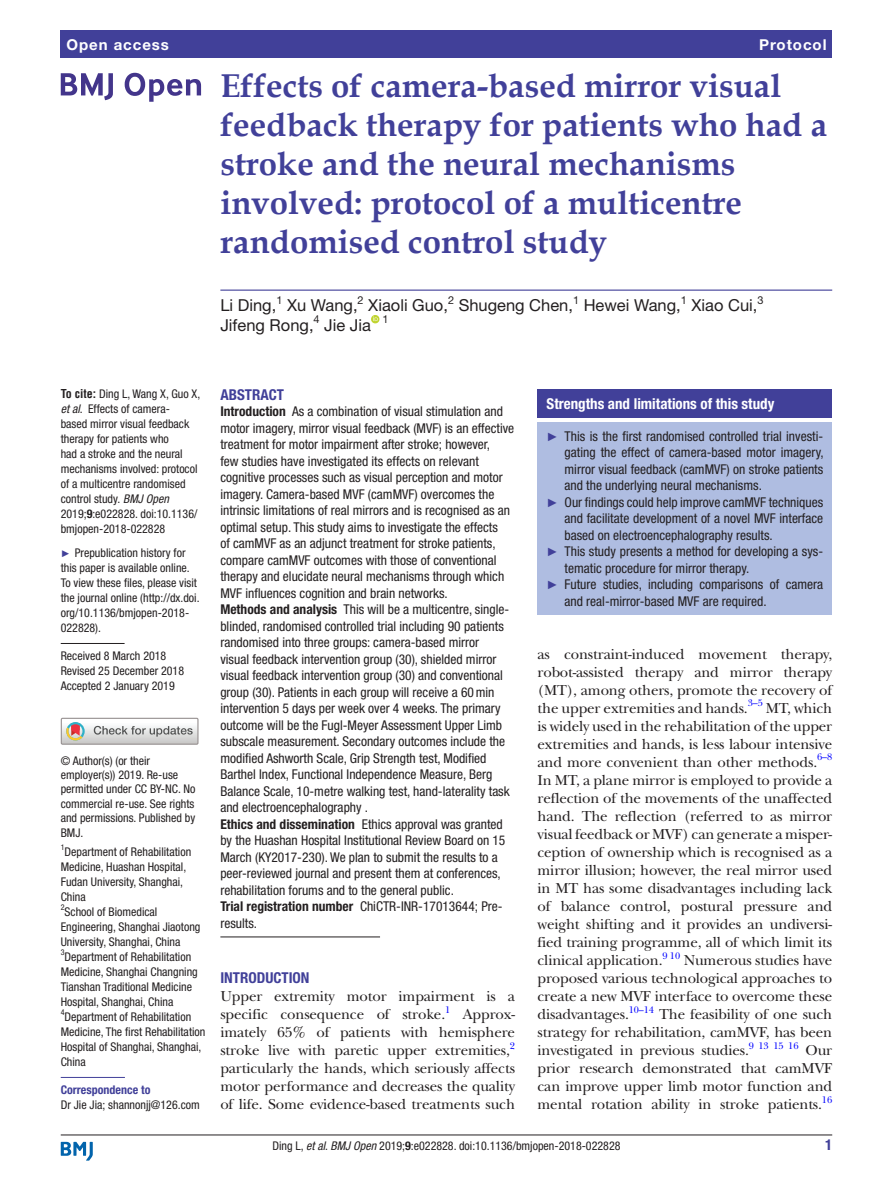
<style>
.page{position:relative;width:893px;height:1191px;background:#fff}
.page>*{position:absolute;margin:0;border:0;box-sizing:border-box;transform-origin:0 0}
.t1{font:700 33px/39px "Book Antiqua";color:#414099}
.t2{font:16.5px "Helvetica Neue LT Std";color:#231f20}
.t3{font:15px/18px "New Baskerville";letter-spacing:-.01em;color:#231f20;text-align:justify}
.t4{font:700 condensed 15px "Helvetica Neue LT Std";color:#fff}
.t5{font:700 condensed 15px "Helvetica Neue LT Std";color:#414099}
.t6{font:700 15px "Helvetica Neue LT Std";letter-spacing:.065em;color:#fff}
.t7{font:condensed 13.5px/16.5px "Helvetica Neue LT Std";color:#231f20}
.t8{font:condensed 12px/15px "Helvetica Neue LT Std";color:#231f20}
.t9{font:700 condensed 12px "Helvetica Neue LT Std";color:#414099}
.t10{font:10.95px "Helvetica Neue LT Std";color:#231f20}
.t11{font:9.9px "New Baskerville";letter-spacing:-.01em;color:#00f}
.t12{font:condensed 7.95px "Helvetica Neue LT Std";color:#231f20}
.s1{font-family:"Helvetica LT Std";font-weight:700}
.s2{font-style:italic}
.s3{font-weight:700}
.s4{font-family:"Arial";font-stretch:normal;font-size:9.75px;color:#414099}
.s5{font-family:"Arial";font-stretch:normal;font-size:12px;color:#414099}
</style>
<div class="page">
<hr style="left:61px;top:1134px;width:771px;height:1px;background:#231f20">
<svg style="left:61px;top:1141px;width:32px;height:19px"></svg>
<div style="left:61px;top:31px;width:771px;height:27px;background:#414099"></div>
<hr style="left:220px;top:289px;width:612px;height:2px;background:#414099">
<svg style="left:371px;top:315px;width:8px;height:8px"></svg>
<hr style="left:61px;top:643px;width:64px;height:1px;background:#231f20">
<hr style="left:61px;top:1077px;width:64px;height:1px;background:#414099">
<svg style="left:61px;top:73px;width:52px;height:27px"></svg>
<svg style="left:125px;top:73px;width:76px;height:29px"></svg>
<div style="left:61px;top:717px;width:138px;height:27px;border:1px solid #969090"></div>
<svg style="left:61px;top:718px;width:137px;height:26px"></svg>
<hr style="left:220px;top:936px;width:160px;height:1px;background:#231f20">
<div style="left:538px;top:389px;width:294px;height:29px;background:#414099"></div>
<div style="left:538px;top:422px;width:294px;height:192px;background:#afbde1"></div>
<p class="t6" style="left:66px;top:35px;width:104px">Open access</p>
<p class="t6" style="left:759px;top:35px;width:69px">Protocol</p>
<h1 class="t1" style="left:220px;top:66px;width:608px">Effects of camera-based mirror visual feedback therapy for patients who had a stroke and the neural mechanisms involved: protocol of a multicentre randomised control study</h1>
<p class="t2" style="left:220px;top:296px;width:57px">Li Ding,</p>
<p class="t10" style="left:276px;top:293px;width:8px">1</p>
<p class="t2" style="left:287px;top:296px;width:72px">Xu Wang,</p>
<p class="t10" style="left:358px;top:293px;width:8px">2</p>
<p class="t2" style="left:368px;top:296px;width:81px">Xiaoli Guo,</p>
<p class="t10" style="left:448px;top:293px;width:8px">2</p>
<p class="t2" style="left:459px;top:296px;width:116px">Shugeng Chen,</p>
<p class="t10" style="left:573px;top:293px;width:8px">1</p>
<p class="t2" style="left:584px;top:296px;width:99px">Hewei Wang,</p>
<p class="t10" style="left:681px;top:293px;width:8px">1</p>
<p class="t2" style="left:691px;top:296px;width:67px">Xiao Cui,</p>
<p class="t10" style="left:757px;top:293px;width:8px">3</p>
<p class="t2" style="left:220px;top:315px;width:95px">Jifeng Rong,</p>
<p class="t10" style="left:314px;top:313px;width:8px">4</p>
<p class="t2" style="left:324px;top:315px;width:48px">Jie Jia</p>
<p class="t10" style="left:382px;top:313px;width:8px">1</p>
<p class="t8" style="left:61px;top:386px;width:141px"><span class="s1">To cite:</span> Ding L, Wang X, Guo X, <span class="s2">et al</span>. Effects of camera-<br>based mirror visual feedback therapy for patients who<br>had a stroke and the neural mechanisms involved: protocol of a multicentre randomised control study. <span class="s2">BMJ Open<br></span>2019;<span class="s3">9</span>:e022828. doi:10.1136/ bmjopen-2018-022828</p>
<p class="t8" style="left:61px;top:545px;width:140px"><span class="s4">►</span> Prepublication history for this paper is available online.<br>To view these files, please visit the journal online (http://dx.doi. org/10.1136/bmjopen-2018-<br>022828).</p>
<p class="t8" style="left:61px;top:648px;width:125px">Received 8 March 2018<br>Revised 25 December 2018<br>Accepted 2 January 2019</p>
<p class="t8" style="left:61px;top:753px;width:136px;line-height:14.4px">© Author(s) (or their employer(s)) 2019. Re-use permitted under CC BY-NC. No commercial re-use. See rights and permissions. Published by<br>BMJ.</p>
<p class="t12" style="left:61px;top:843px;width:5px">1</p>
<p class="t8" style="left:61px;top:844px;width:132px;text-indent:4px">Department of Rehabilitation<br>Medicine, Huashan Hospital,<br>Fudan University, Shanghai,<br>China</p>
<p class="t12" style="left:61px;top:903px;width:5px">2</p>
<p class="t8" style="left:61px;top:904px;width:141px;text-indent:4px">School of Biomedical<br>Engineering, Shanghai Jiaotong<br>University, Shanghai, China</p>
<p class="t12" style="left:61px;top:948px;width:5px">3</p>
<p class="t8" style="left:61px;top:949px;width:146px;text-indent:4px">Department of Rehabilitation<br>Medicine, Shanghai Changning<br>Tianshan Traditional Medicine<br>Hospital, Shanghai, China<br><sup>4</sup>Department of Rehabilitation<br>Medicine, The first Rehabilitation<br>Hospital of Shanghai, Shanghai,<br>China</p>
<p class="t9" style="left:61px;top:1082px;width:91px">Correspondence to</p>
<p class="t8" style="left:61px;top:1097px;width:141px">Dr Jie Jia; shannonjj@126.com</p>
<p class="t5" style="left:220px;top:385px;width:65px">Abstract</p>
<p class="t7" style="left:220px;top:403px;width:295px"><span class="s3">Introduction</span> As a combination of visual stimulation and motor imagery, mirror visual feedback (MVF) is an effective treatment for motor impairment after stroke; however,<br>few studies have investigated its effects on relevant cognitive processes such as visual perception and motor imagery. Camera-based MVF (camMVF) overcomes the intrinsic limitations of real mirrors and is recognised as an optimal setup. This study aims to investigate the effects<br>of camMVF as an adjunct treatment for stroke patients, compare camMVF outcomes with those of conventional therapy and elucidate neural mechanisms through which MVF influences cognition and brain networks.<br><span class="s3">Methods and analysis</span> This will be a multicentre, single&shy;blinded, randomised controlled trial including 90 patients randomised into three groups: camera-based mirror<br>visual feedback intervention group (30), shielded mirror visual feedback intervention group (30) and conventional group (30). Patients in each group will receive a 60min intervention 5 days per week over 4 weeks. The primary outcome will be the Fugl-Meyer Assessment Upper Limb subscale measurement. Secondary outcomes include the modified Ashworth Scale, Grip Strength test, Modified Barthel Index, Functional Independence Measure, Berg Balance Scale, 10-metre walking test, hand-laterality task and electroencephalography .<br><span class="s3">Ethics and dissemination</span> Ethics approval was granted by the Huashan Hospital Institutional Review Board on 15<br>March (KY2017-230). We plan to submit the results to a peer-reviewed journal and present them at conferences, rehabilitation forums and to the general public.<br><span class="s3">Trial registration number</span> ChiCTR-INR-17013644; Pre&shy;results.</p>
<p class="t5" style="left:220px;top:969px;width:91px">Introduction</p>
<p class="t3" style="left:220px;top:987px;width:296px">Upper extremity motor impairment is a specific consequence of stroke.</p>
<p class="t11" style="left:445px;top:1003px;width:7px">1</p>
<p class="t3" style="left:220px;top:1005px;width:296px;text-indent:242px">Approx&shy;imately 65% of patients with hemisphere stroke live with paretic upper extremities,</p>
<p class="t11" style="left:510px;top:1039px;width:7px">2</p>
<p class="t3" style="left:220px;top:1059px;width:296px">particularly the hands, which seriously affects motor performance and decreases the quality of life. Some evidence-based treatments such</p>
<p class="t4" style="left:547px;top:394px;width:229px">Strengths and limitations of this study</p>
<p class="t7" style="left:547px;top:427px;width:278px"><span class="s5">►</span> This is the first randomised controlled trial investi-</p>
<p class="t7" style="left:565px;top:444px;width:261px">gating the effect of camera-based motor imagery,</p>
<p class="t7" style="left:565px;top:460px;width:260px">mirror visual feedback (camMVF) on stroke patients</p>
<p class="t7" style="left:565px;top:477px;width:199px">and the underlying neural mechanisms.</p>
<p class="t7" style="left:547px;top:493px;width:278px"><span class="s5">►</span> Our findings could help improve camMVF techniques</p>
<p class="t7" style="left:565px;top:510px;width:260px">and facilitate development of a novel MVF interface</p>
<p class="t7" style="left:565px;top:526px;width:210px">based on electroencephalography results.</p>
<p class="t7" style="left:547px;top:543px;width:278px"><span class="s5">►</span> This study presents a method for developing a sys-</p>
<p class="t7" style="left:565px;top:559px;width:186px">tematic procedure for mirror therapy.</p>
<p class="t7" style="left:547px;top:576px;width:278px"><span class="s5">►</span> Future studies, including comparisons of camera</p>
<p class="t7" style="left:565px;top:592px;width:204px">and real-mirror-based MVF are required.</p>
<p class="t3" style="left:538px;top:645px;width:296px">as constraint-induced movement therapy, robot-assisted therapy and mirror therapy (MT), among others, promote the recovery of the upper extremities and hands.<sup>3–5</sup> MT, which is widely used in the rehabilitation of the upper extremities and hands, is less labour intensive and more convenient than other methods.</p>
<p class="t11" style="left:817px;top:751px;width:17px">6–8</p>
<p class="t3" style="left:538px;top:771px;width:296px">In MT, a plane mirror is employed to provide a reflection of the movements of the unaffected hand. The reflection (referred to as mirror visual feedback or MVF) can generate a misper&shy;ception of ownership which is recognised as a mirror illusion; however, the real mirror used in MT has some disadvantages including lack of balance control, postural pressure and weight shifting and it provides an undiversi&shy;fied training programme, all of which limit its clinical application.<sup>9</sup> <sup>10</sup> Numerous studies have proposed various technological approaches to create a new MVF interface to overcome these disadvantages.<sup>10–14</sup> The feasibility of one such strategy for rehabilitation, camMVF, has been investigated in previous studies.</p>
<p class="t11" style="left:749px;top:1039px;width:51px">9 13 15 16</p>
<p class="t3" style="left:538px;top:1041px;width:296px;text-indent:268px">Our prior research demonstrated that camMVF can improve upper limb motor function and mental rotation ability in stroke patients.</p>
<p class="t11" style="left:822px;top:1093px;width:12px">16</p>
<p class="t8" style="left:272px;top:1137px;width:350px">Ding L, <span class="s2">et al</span>. <span class="s2">BMJ Open</span> 2019;<span class="s3">9</span>:e022828. doi:10.1136/bmjopen-2018-022828</p>
<p class="t5" style="left:825px;top:1135px;width:9px">1</p>
</div>
